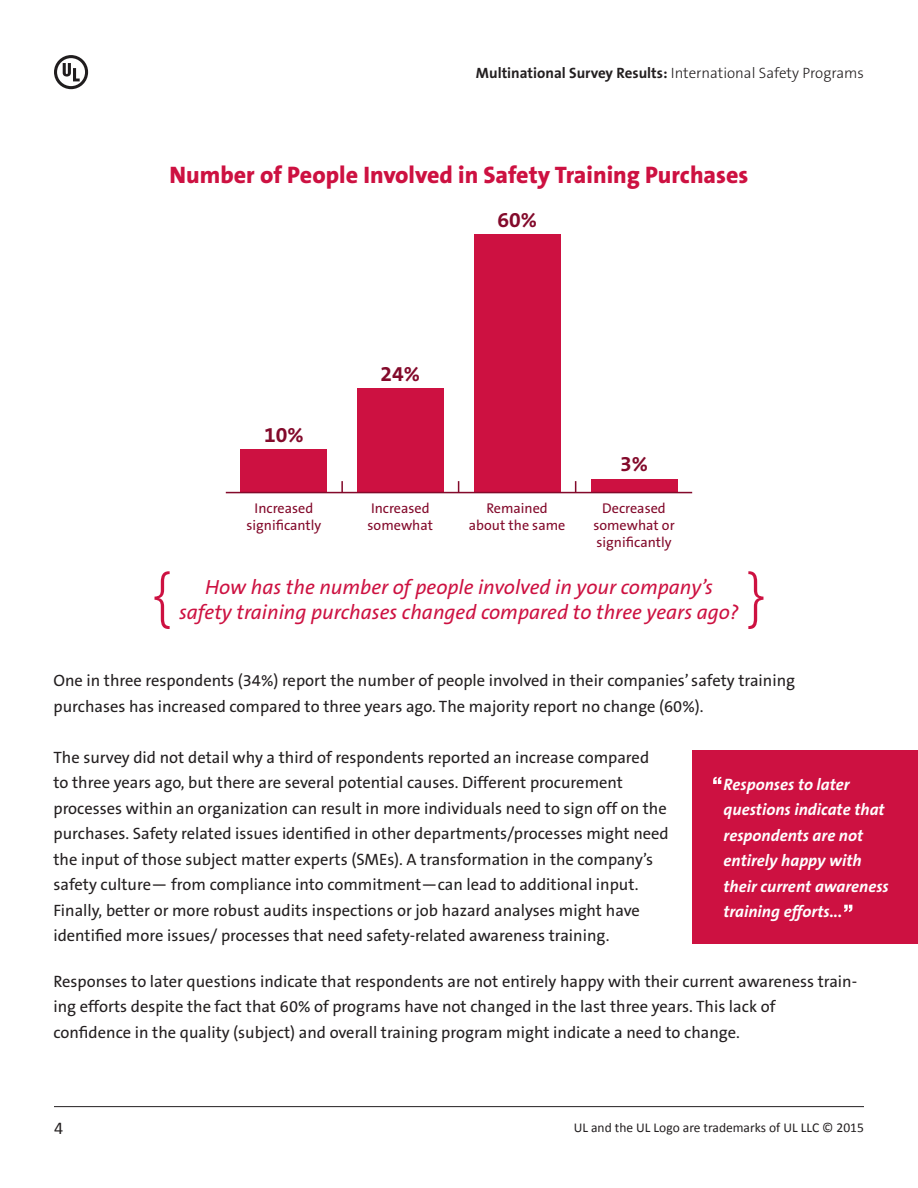
<style>
.page{position:relative;width:918px;height:1188px;background:#fff}
.page>*{position:absolute;margin:0;border:0;box-sizing:border-box;transform-origin:0 0}
.t1{font:800 24px "The Sans B8";color:#cd1141}
.t2{font:700 21.3px "The Sans B7";color:#830a2b}
.t3{font:italic 20.55px "The Sans B5 Plain";color:#cd1141}
.t4{font:18px "Calibri";color:#231f20}
.t5{font:16.5px/25.5px "The Sans B5 Plain";color:#231f20}
.t6{font:italic 700 16.5px/25.5px "The Sans B7";color:#fff}
.t7{font:700 15px "The Sans B7";color:#231f20}
.t8{font:14.25px "The Sans B5 Plain";color:#830a2b}
.t9{font:13.5px "Calibri";color:#231f20}
.s1{font-family:"The Sans B3";font-weight:300}
</style>
<div class="page">
<svg style="left:54px;top:55px;width:34px;height:34px"></svg>
<hr style="left:54px;top:1106px;width:810px;height:1px;background:#231f20">
<div style="left:241px;top:450px;width:86px;height:42px;background:#cd1141"></div>
<div style="left:357px;top:389px;width:87px;height:103px;background:#cd1141"></div>
<div style="left:474px;top:235px;width:86px;height:257px;background:#cd1141"></div>
<div style="left:591px;top:479px;width:86px;height:13px;background:#cd1141"></div>
<hr style="left:226px;top:492px;width:466px;height:1px;background:#830a2b">
<svg style="left:341px;top:481px;width:2px;height:11px"></svg>
<svg style="left:155px;top:571px;width:15px;height:58px"></svg>
<svg style="left:748px;top:571px;width:15px;height:58px"></svg>
<div style="left:692px;top:750px;width:226px;height:194px;background:#cd1141"></div>
<svg style="left:713px;top:777px;width:8px;height:7px"></svg>
<svg style="left:844px;top:905px;width:8px;height:7px"></svg>
<p class="t7" style="left:476px;top:65px;width:390px">Multinational Survey Results: <span class="s1">International Safety Programs</span></p>
<p class="t1" style="left:170px;top:162px;width:580px">Number of People Involved in Safety Training Purchases</p>
<p class="t2" style="left:497px;top:208px;width:41px">60%</p>
<p class="t2" style="left:264px;top:424px;width:41px">10%</p>
<p class="t8" style="left:255px;top:501px;width:60px">Increased</p>
<p class="t8" style="left:246px;top:518px;width:76px">significantly</p>
<p class="t2" style="left:381px;top:362px;width:41px">24%</p>
<p class="t8" style="left:371px;top:501px;width:60px">Increased</p>
<p class="t8" style="left:368px;top:518px;width:67px">somewhat</p>
<p class="t8" style="left:486px;top:501px;width:63px">Remained</p>
<p class="t8" style="left:469px;top:518px;width:98px">about the same</p>
<p class="t2" style="left:620px;top:453px;width:29px">3%</p>
<p class="t8" style="left:602px;top:501px;width:65px">Decreased</p>
<p class="t8" style="left:593px;top:518px;width:83px">somewhat or</p>
<p class="t8" style="left:597px;top:535px;width:76px">significantly</p>
<p class="t3" style="left:205px;top:576px;width:509px">How has the number of people involved in your company’s</p>
<p class="t3" style="left:179px;top:601px;width:561px">safety training purchases changed compared to three years ago?</p>
<p class="t5" style="left:53px;top:669px;width:743px">One in three respondents (34%) report the number of people involved in their companies’ safety training</p>
<p class="t5" style="left:53px;top:694px;width:652px">purchases has increased compared to three years ago. The majority report no change (60%).</p>
<p class="t5" style="left:53px;top:745px;width:597px">The survey did not detail why a third of respondents reported an increase compared</p>
<p class="t5" style="left:53px;top:771px;width:571px">to three years ago, but there are several potential causes. Different procurement</p>
<p class="t5" style="left:53px;top:796px;width:615px">processes within an organization can result in more individuals need to sign off on the</p>
<p class="t5" style="left:53px;top:822px;width:617px">purchases. Safety related issues identified in other departments/processes might need</p>
<p class="t5" style="left:53px;top:847px;width:601px">the input of those subject matter experts (SMEs). A transformation in the company’s</p>
<p class="t5" style="left:53px;top:873px;width:587px">safety culture— from compliance into commitment—can lead to additional input.</p>
<p class="t5" style="left:53px;top:898px;width:588px">Finally, better or more robust audits inspections or job hazard analyses might have</p>
<p class="t5" style="left:53px;top:924px;width:558px">identified more issues/ processes that need safety-related awareness training.</p>
<p class="t5" style="left:53px;top:969px;width:805px">Responses to later questions indicate that respondents are not entirely happy with their current awareness train&shy;ing efforts despite the fact that 60% of programs have not changed in the last three years. This lack of</p>
<p class="t5" style="left:53px;top:1020px;width:688px">confidence in the quality (subject) and overall training program might indicate a need to change.</p>
<p class="t6" style="left:724px;top:772px;width:127px">Responses to later</p>
<p class="t6" style="left:724px;top:797px;width:162px">questions indicate that respondents are not</p>
<p class="t6" style="left:724px;top:848px;width:167px">entirely happy with their current awareness</p>
<p class="t6" style="left:724px;top:899px;width:120px">training efforts...</p>
<p class="t4" style="left:54px;top:1117px;width:11px">4</p>
<p class="t9" style="left:574px;top:1119px;width:292px">UL and the UL Logo are trademarks of UL LLC © 2015</p>
</div>
